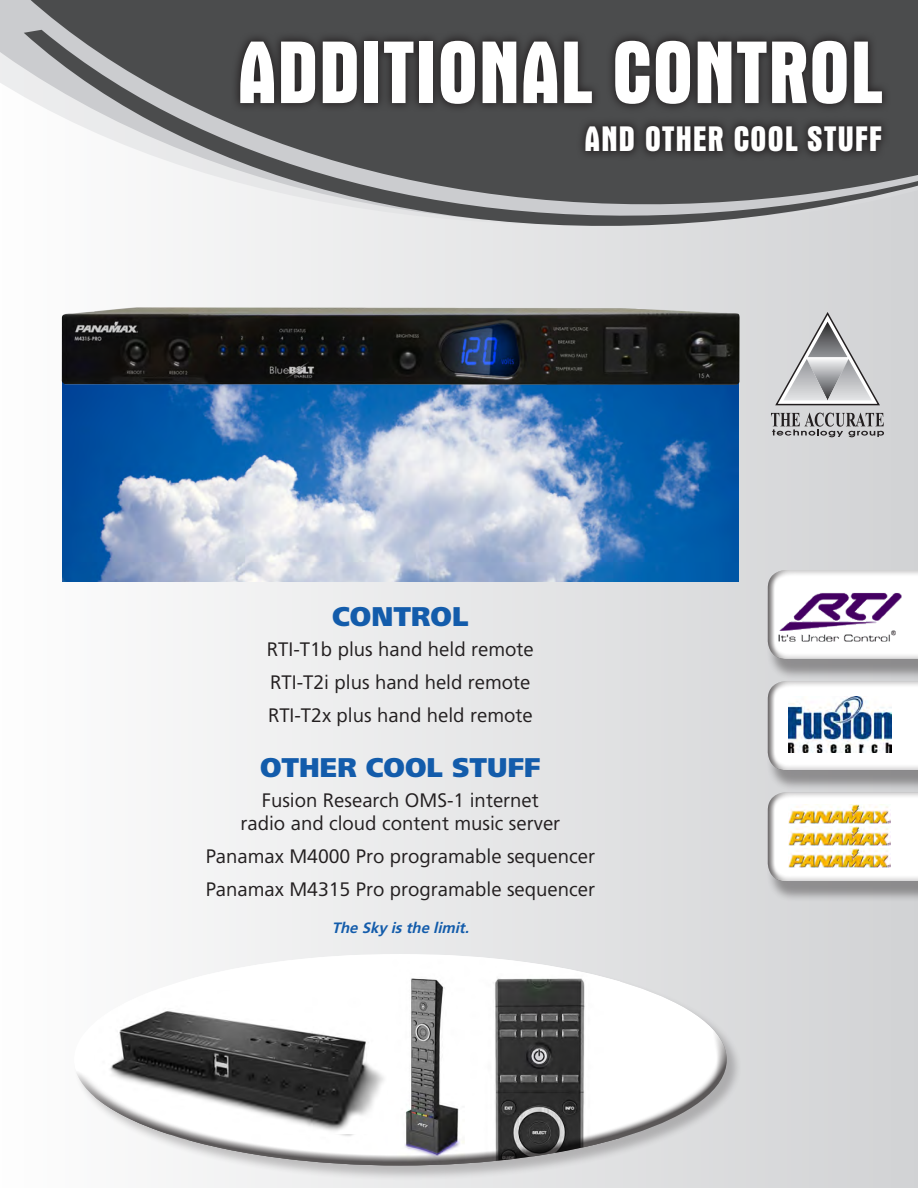
<style>
.page{position:relative;width:918px;height:1188px;background:#fff}
.page>*{position:absolute;margin:0;border:0;box-sizing:border-box;transform-origin:0 0}
.t1{font:700 condensed 90px "Aurora BT";color:#fff}
.t2{font:700 condensed 36px "Aurora BT";letter-spacing:.02em;color:#fff}
.t3{font:900 27px "Weissach";color:#135cab}
.t4{font:19.5px/22.5px "Weissach";color:#231f20;text-align:center}
.t5{font:italic 700 15px "Weissach";color:#135cab}
</style>
<div class="page">
<div style="left:0;top:0;width:918px;height:1188px;background:linear-gradient(to right,#fdfdfd,#d1d2d4)"></div>
<svg style="left:10px;top:0;width:908px;height:233px;background:#5f6061"></svg>
<svg style="left:24px;top:30px;width:894px;height:232px"></svg>
<div style="left:73px;top:953px;width:669px;height:228px;background:#231f20;opacity:.25"></div>
<div style="left:73px;top:952px;width:655px;height:123px;background:#fff;opacity:.75"></div>
<div style="left:73px;top:1028px;width:655px;height:139px;background:#231f20;opacity:.75"></div>
<div style="left:767px;top:797px;width:151px;height:105px;background:#231f20;opacity:.4"></div>
<div style="left:766px;top:789px;width:152px;height:93px;background:#231f20;opacity:.75"></div>
<div style="left:767px;top:686px;width:151px;height:105px;background:#231f20;opacity:.4"></div>
<div style="left:766px;top:678px;width:152px;height:93px;background:#231f20;opacity:.75"></div>
<div style="left:767px;top:575px;width:151px;height:105px;background:#231f20;opacity:.4"></div>
<div style="left:766px;top:567px;width:152px;height:93px;background:#231f20;opacity:.75"></div>
<img style="left:63px;top:403px;width:675px;height:178px">
<svg style="left:774px;top:312px;width:107px;height:94px;background:#c0c0c2"></svg>
<svg style="left:771px;top:413px;width:113px;height:24px;background:#a2a1a3"></svg>
<svg style="left:231px;top:31px;width:661px;height:130px;background:#3c3b3c"></svg>
<img style="left:788px;top:696px;width:103px;height:56px">
<img style="left:789px;top:804px;width:102px;height:19px">
<img style="left:775px;top:587px;width:129px;height:57px">
<img style="left:789px;top:849px;width:102px;height:19px">
<img style="left:789px;top:826px;width:102px;height:20px">
<img style="left:4px;top:296px;width:799px;height:107px">
<p class="t1" style="left:237px;top:21px;width:646px">ADDITIONAL CONTROL</p>
<p class="t2" style="left:585px;top:118px;width:299px">AND OTHER COOL STUFF</p>
<p class="t3" style="left:332px;top:600px;width:138px">CONTROL</p>
<p class="t4" style="left:267px;top:638px;width:268px">RTI-T1b plus hand held remote</p>
<p class="t4" style="left:270px;top:671px;width:262px">RTI-T2i plus hand held remote</p>
<p class="t4" style="left:268px;top:704px;width:266px">RTI-T2x plus hand held remote</p>
<p class="t3" style="left:260px;top:751px;width:282px">OTHER COOL STUFF</p>
<p class="t4" style="left:241px;top:789px;width:321px">Fusion Research OMS-1 internet radio and cloud content music server</p>
<p class="t4" style="left:206px;top:845px;width:391px">Panamax M4000 Pro programable sequencer</p>
<p class="t4" style="left:206px;top:878px;width:391px">Panamax M4315 Pro programable sequencer</p>
<p class="t5" style="left:332px;top:920px;width:139px">The Sky is the limit.</p>
</div>
